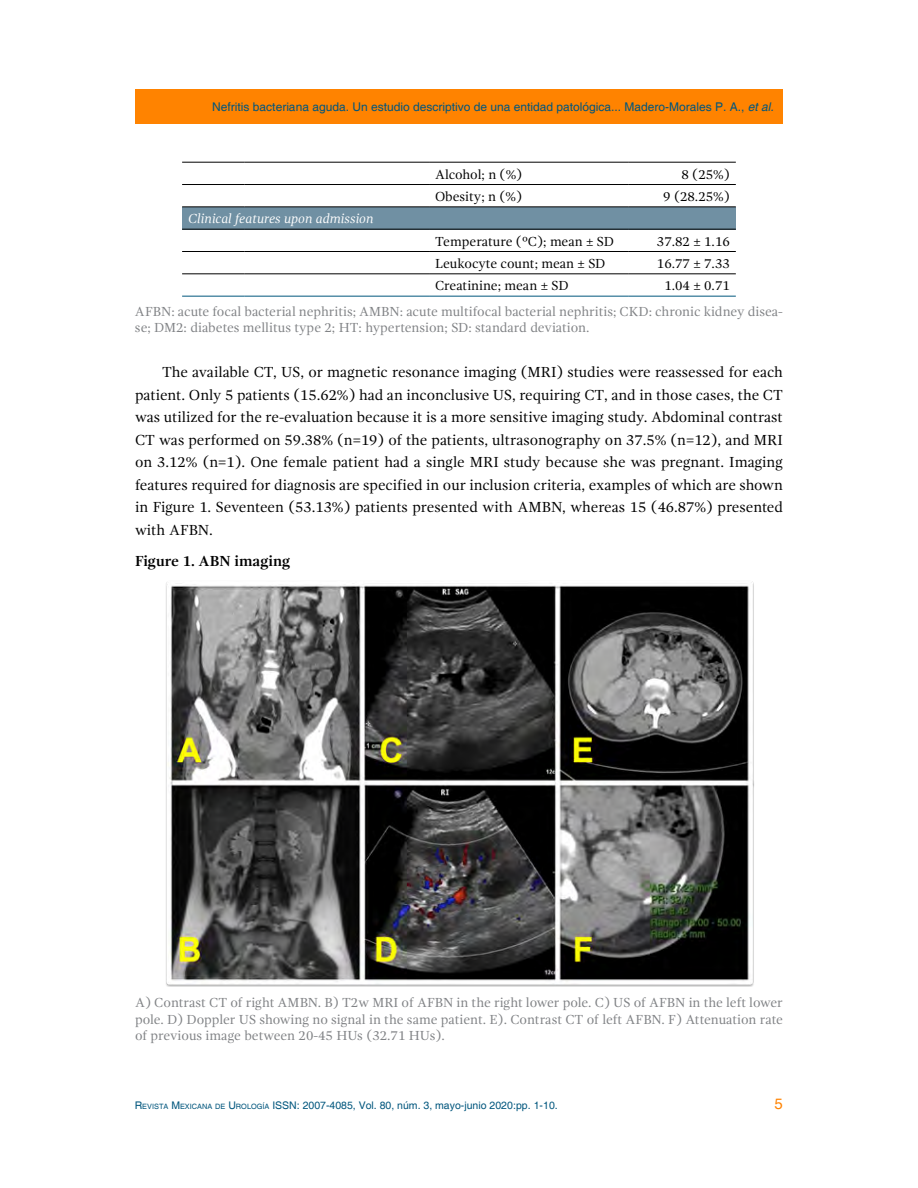
<style>
.page{position:relative;width:918px;height:1188px;background:#fff}
.page>*{position:absolute;margin:0;border:0;box-sizing:border-box;transform-origin:0 0}
.t1{font:15px/22.5px "Gandhi Serif";color:#000;text-align:justify}
.t2{font:700 15px "Gandhi Serif";color:#000}
.t3{font:15px "Helvetica";color:#ff8300}
.t4{font:13.5px/16.5px "Gandhi Serif";color:#808285}
.t5{font:13.5px "Gandhi Serif";color:#000}
.t6{font:italic 13.5px "Gandhi Serif";color:#fff}
.t7{font:12px "Helvetica";color:#00567d}
.t8{font:10.5px "Helvetica";color:#00567d}
.s1{font-style:italic}
.s2{font-style:inherit}
.s3{font-size:7.35px}
</style>
<div class="page">
<div style="left:135px;top:89px;width:648px;height:34px;background:#ff8300"></div>
<div style="left:182px;top:207px;width:554px;height:22px;background:#7090a3"></div>
<hr style="left:182px;top:162px;width:62px;height:1px;background:#000">
<hr style="left:244px;top:162px;width:185px;height:1px;background:#000">
<hr style="left:429px;top:162px;width:199px;height:1px;background:#000">
<hr style="left:628px;top:162px;width:108px;height:1px;background:#000">
<hr style="left:182px;top:184px;width:62px;height:1px;background:#000">
<hr style="left:244px;top:184px;width:185px;height:1px;background:#000">
<hr style="left:429px;top:184px;width:199px;height:1px;background:#000">
<hr style="left:628px;top:184px;width:108px;height:1px;background:#000">
<hr style="left:182px;top:207px;width:62px;height:1px;background:#000">
<hr style="left:244px;top:207px;width:185px;height:1px;background:#000">
<hr style="left:429px;top:207px;width:199px;height:1px;background:#000">
<hr style="left:628px;top:207px;width:108px;height:1px;background:#000">
<hr style="left:182px;top:229px;width:62px;height:1px;background:#000">
<hr style="left:244px;top:229px;width:185px;height:1px;background:#000">
<hr style="left:429px;top:229px;width:199px;height:1px;background:#000">
<hr style="left:628px;top:229px;width:108px;height:1px;background:#000">
<hr style="left:182px;top:251px;width:62px;height:1px;background:#000">
<hr style="left:244px;top:251px;width:185px;height:1px;background:#000">
<hr style="left:429px;top:251px;width:199px;height:1px;background:#000">
<hr style="left:628px;top:251px;width:108px;height:1px;background:#000">
<hr style="left:182px;top:274px;width:62px;height:1px;background:#000">
<hr style="left:244px;top:274px;width:185px;height:1px;background:#000">
<hr style="left:429px;top:274px;width:199px;height:1px;background:#000">
<hr style="left:628px;top:274px;width:108px;height:1px;background:#000">
<hr style="left:182px;top:296px;width:62px;height:1px;background:#00567d">
<hr style="left:244px;top:296px;width:185px;height:1px;background:#00567d">
<hr style="left:429px;top:296px;width:199px;height:1px;background:#00567d">
<hr style="left:628px;top:296px;width:108px;height:1px;background:#00567d">
<img style="left:166px;top:581px;width:588px;height:406px">
<p class="t7" style="left:212px;top:100px;width:563px">Nefritis bacteriana aguda. Un estudio descriptivo de una entidad patológica... Madero-Morales P. A., <span class="s1">et al.</span></p>
<p class="t6" style="left:188px;top:211px;width:187px">Clinical features upon admission</p>
<p class="t5" style="left:435px;top:166px;width:89px">Alcohol; n (%)</p>
<p class="t5" style="left:681px;top:166px;width:50px">8 (25%)</p>
<p class="t5" style="left:435px;top:189px;width:89px">Obesity; n (%)</p>
<p class="t5" style="left:663px;top:189px;width:68px">9 (28.25%)</p>
<p class="t5" style="left:435px;top:233px;width:181px">Temperature (ºC); mean ± SD</p>
<p class="t5" style="left:657px;top:233px;width:74px">37.82 ± 1.16</p>
<p class="t5" style="left:435px;top:256px;width:172px">Leukocyte count; mean ± SD</p>
<p class="t5" style="left:657px;top:256px;width:74px">16.77 ± 7.33</p>
<p class="t5" style="left:435px;top:278px;width:135px">Creatinine; mean ± SD</p>
<p class="t5" style="left:664px;top:278px;width:67px">1.04 ± 0.71</p>
<p class="t4" style="left:135px;top:303px;width:650px">AFBN: acute focal bacterial nephritis; AMBN: acute multifocal bacterial nephritis; CKD: chronic kidney disea&shy;se; DM2: diabetes mellitus type 2; HT: hypertension; SD: standard deviation.</p>
<p class="t1" style="left:135px;top:361px;width:650px;text-indent:27px">The available CT, US, or magnetic resonance imaging (MRI) studies were reassessed for each patient. Only 5 patients (15.62%) had an inconclusive US, requiring CT, and in those cases, the CT was utilized for the re-evaluation because it is a more sensitive imaging study. Abdominal contrast CT was performed on 59.38% (n=19) of the patients, ultrasonography on 37.5% (n=12), and MRI on 3.12% (n=1). One female patient had a single MRI study because she was pregnant. Imaging features required for diagnosis are specified in our inclusion criteria, examples of which are shown in Figure 1. Seventeen (53.13%) patients presented with AMBN, whereas 15 (46.87%) presented with AFBN.</p>
<p class="t2" style="left:135px;top:553px;width:157px">Figure 1. ABN imaging</p>
<p class="t4" style="left:135px;top:995px;width:649px;text-align:justify">A) Contrast CT of right AMBN. B) T2w MRI of AFBN in the right lower pole. C) US of AFBN in the left lower pole. D) Doppler US showing no signal in the same patient. E). Contrast CT of left AFBN. F) Attenuation rate of previous image between 20-45 HUs (32.71 HUs).</p>
<p class="t8" style="left:135px;top:1099px;width:425px"><span class="s2">R</span><span class="s3">EVISTA</span> <span class="s2">M</span><span class="s3">EXICANA DE</span> <span class="s2">U</span><span class="s3">ROLOGÍA</span> ISSN: 2007-4085, Vol. 80, núm. 3, mayo-junio 2020:pp. 1-10.</p>
<p class="t3" style="left:774px;top:1095px;width:10px">5</p>
</div>
